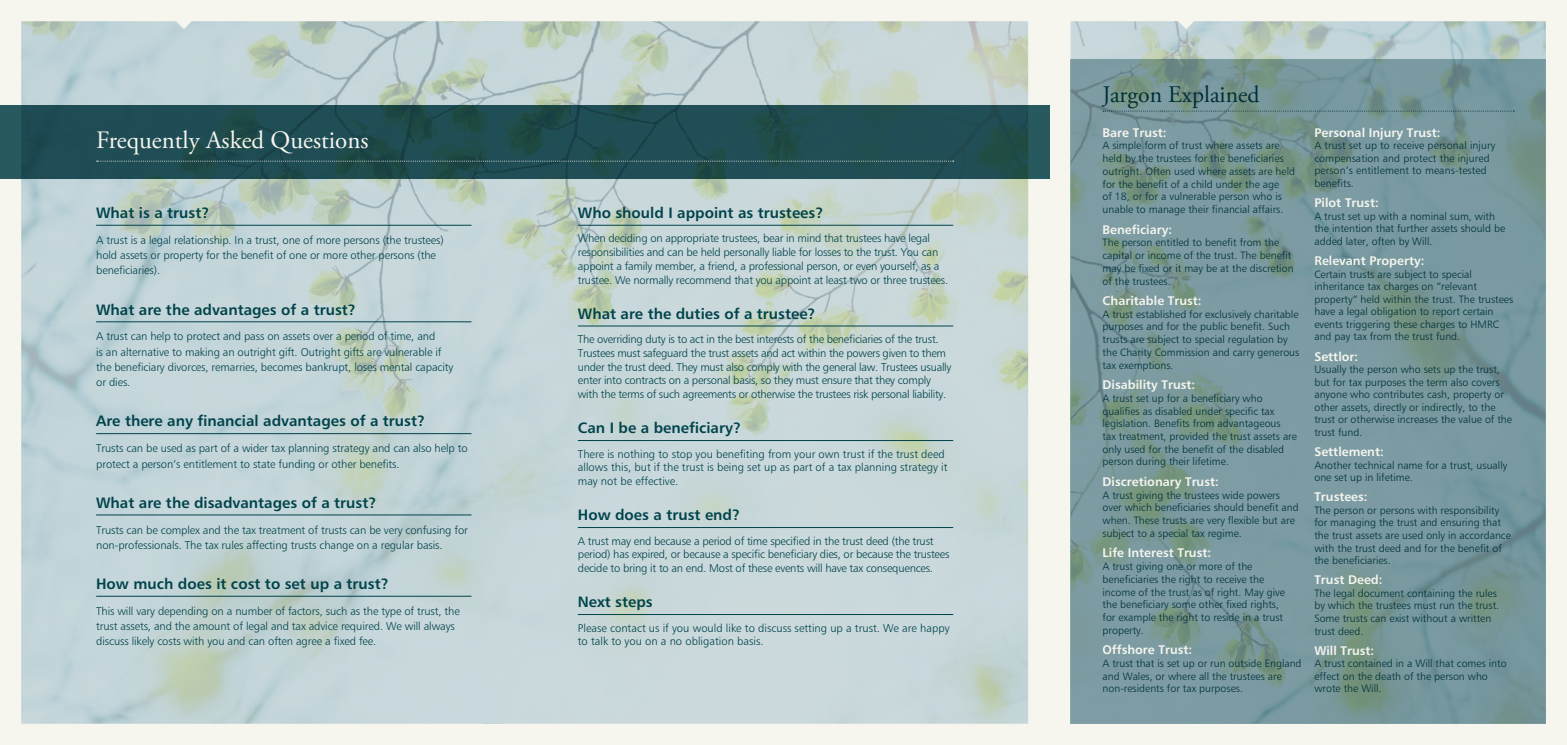
<style>
.page{position:relative;width:1567px;height:745px;background:#fff}
.page>*{position:absolute;margin:0;border:0;box-sizing:border-box;transform-origin:0 0}
.t1{font:25px "Adobe Garamond Pro";color:#f6f5ee}
.t2{font:23.75px "Adobe Garamond Pro";color:#003038}
.t3{font:15px "Humanist 777 BT Bold B";color:#00434b}
.t4{font:12.5px "Humanist 777 BT Bold B";color:#f6f5ee}
.t5{font:11.25px/13.8px "Humanist 777 BT Light B";letter-spacing:-.01em;color:#00434b}
.t6{font:10.62px/12.8px "Humanist 777 BT Light B";color:#003038}
</style>
<div class="page">
<div style="left:0;top:0;width:1566px;height:744px;background:#f6f5ee"></div>
<img style="left:21px;top:21px;width:1524px;height:702px">
<svg style="left:173px;top:21px;width:22px;height:8px"></svg>
<svg style="left:1174px;top:21px;width:22px;height:8px"></svg>
<svg style="left:0;top:105px;width:1049px;height:74px;background:#204c52"></svg>
<svg style="left:97px;top:160px;width:856px;height:1px"></svg>
<hr style="left:96px;top:225px;width:375px;height:1px;background:#00434b">
<hr style="left:96px;top:321px;width:375px;height:1px;background:#00434b">
<hr style="left:96px;top:433px;width:375px;height:1px;background:#00434b">
<hr style="left:96px;top:514px;width:375px;height:1px;background:#00434b">
<hr style="left:96px;top:595px;width:375px;height:1px;background:#00434b">
<hr style="left:578px;top:225px;width:375px;height:1px;background:#00434b">
<hr style="left:578px;top:325px;width:375px;height:1px;background:#00434b">
<hr style="left:578px;top:440px;width:375px;height:1px;background:#00434b">
<hr style="left:578px;top:527px;width:375px;height:1px;background:#00434b">
<hr style="left:578px;top:614px;width:375px;height:1px;background:#00434b">
<svg style="left:1070px;top:59px;width:475px;height:664px;background:#78979b"></svg>
<svg style="left:1102px;top:110px;width:411px;height:1px"></svg>
<h1 class="t1" style="left:96px;top:125px;width:274px">Frequently Asked Questions</h1>
<h3 class="t3" style="left:96px;top:203px;width:115px">What is a trust?</h3>
<p class="t5" style="left:96px;top:232px;width:349px;line-height:15.2px">A trust is a legal relationship. In a trust, one of more persons (the trustees) hold assets or property for the benefit of one or more other persons (the beneficiaries).</p>
<h3 class="t3" style="left:96px;top:299px;width:261px">What are the advantages of a trust?</h3>
<p class="t5" style="left:96px;top:328px;width:359px;line-height:15.2px">A trust can help to protect and pass on assets over a period of time, and<br>is an alternative to making an outright gift. Outright gifts are vulnerable if the beneficiary divorces, remarries, becomes bankrupt, loses mental capacity or dies.</p>
<h3 class="t3" style="left:96px;top:411px;width:330px">Are there any financial advantages of a trust?</h3>
<p class="t5" style="left:96px;top:440px;width:373px;line-height:15.2px">Trusts can be used as part of a wider tax planning strategy and can also help to protect a person’s entitlement to state funding or other benefits.</p>
<h3 class="t3" style="left:96px;top:492px;width:282px">What are the disadvantages of a trust?</h3>
<p class="t5" style="left:96px;top:521px;width:373px;line-height:15.2px">Trusts can be complex and the tax treatment of trusts can be very confusing for non-professionals. The tax rules affecting trusts change on a regular basis.</p>
<h3 class="t3" style="left:96px;top:574px;width:294px">How much does it cost to set up a trust?</h3>
<p class="t5" style="left:96px;top:602px;width:365px;line-height:15.2px">This will vary depending on a number of factors, such as the type of trust, the trust assets, and the amount of legal and tax advice required. We will always discuss likely costs with you and can often agree a fixed fee.</p>
<h3 class="t3" style="left:578px;top:203px;width:247px">Who should I appoint as trustees?</h3>
<p class="t5" style="left:578px;top:231px;width:372px">When deciding on appropriate trustees, bear in mind that trustees have legal responsibilities and can be held personally liable for losses to the trust. You can appoint a family member, a friend, a professional person, or even yourself, as a trustee. We normally recommend that you appoint at least two or three trustees.</p>
<h3 class="t3" style="left:578px;top:304px;width:239px">What are the duties of a trustee?</h3>
<p class="t5" style="left:578px;top:332px;width:375px">The overriding duty is to act in the best interests of the beneficiaries of the trust.<br>Trustees must safeguard the trust assets and act within the powers given to them under the trust deed. They must also comply with the general law. Trustees usually enter into contracts on a personal basis, so they must ensure that they comply with the terms of such agreements or otherwise the trustees risk personal liability.</p>
<h3 class="t3" style="left:578px;top:418px;width:165px">Can I be a beneficiary?</h3>
<p class="t5" style="left:578px;top:446px;width:371px">There is nothing to stop you benefiting from your own trust if the trust deed allows this, but if the trust is being set up as part of a tax planning strategy it may not be effective.</p>
<h3 class="t3" style="left:578px;top:505px;width:164px">How does a trust end?</h3>
<p class="t5" style="left:578px;top:533px;width:373px">A trust may end because a period of time specified in the trust deed (the trust period) has expired, or because a specific beneficiary dies, or because the trustees decide to bring it to an end. Most of these events will have tax consequences.</p>
<h3 class="t3" style="left:578px;top:592px;width:76px">Next steps</h3>
<p class="t5" style="left:578px;top:620px;width:373px">Please contact us if you would like to discuss setting up a trust. We are happy to talk to you on a no obligation basis.</p>
<h2 class="t2" style="left:1102px;top:80px;width:159px">Jargon Explained</h2>
<p class="t4" style="left:1102px;top:124px;width:65px">Bare Trust:</p>
<p class="t6" style="left:1102px;top:139px;width:194px">A simple form of trust where assets are held by the trustees for the beneficiaries outright. Often used where assets are held for the benefit of a child under the age<br>of 18, or for a vulnerable person who is unable to manage their financial affairs.</p>
<p class="t4" style="left:1102px;top:221px;width:71px">Beneficiary:</p>
<p class="t6" style="left:1102px;top:236px;width:192px">The person entitled to benefit from the capital or income of the trust. The benefit may be fixed or it may be at the discretion of the trustees.</p>
<p class="t4" style="left:1102px;top:292px;width:101px">Charitable Trust:</p>
<p class="t6" style="left:1102px;top:307px;width:198px">A trust established for exclusively charitable purposes and for the public benefit. Such trusts are subject to special regulation by the Charity Commission and carry generous tax exemptions.</p>
<p class="t4" style="left:1102px;top:376px;width:94px">Disability Trust:</p>
<p class="t6" style="left:1102px;top:391px;width:196px">A trust set up for a beneficiary who qualifies as disabled under specific tax legislation. Benefits from advantageous<br>tax treatment, provided the trust assets are only used for the benefit of the disabled person during their lifetime.</p>
<p class="t4" style="left:1102px;top:473px;width:118px">Discretionary Trust:</p>
<p class="t6" style="left:1102px;top:488px;width:198px">A trust giving the trustees wide powers over which beneficiaries should benefit and when. These trusts are very flexible but are subject to a special tax regime.</p>
<p class="t4" style="left:1102px;top:544px;width:110px">Life Interest Trust:</p>
<p class="t6" style="left:1102px;top:559px;width:184px">A trust giving one or more of the beneficiaries the right to receive the income of the trust as of right. May give the beneficiary some other fixed rights, for example the right to reside in a trust property.</p>
<p class="t4" style="left:1102px;top:641px;width:91px">Offshore Trust:</p>
<p class="t6" style="left:1102px;top:656px;width:200px">A trust that is set up or run outside England and Wales, or where all the trustees are non-residents for tax purposes.</p>
<p class="t4" style="left:1314px;top:124px;width:128px">Personal Injury Trust:</p>
<p class="t6" style="left:1314px;top:139px;width:182px">A trust set up to receive personal injury compensation and protect the injured person’s entitlement to means-tested benefits.</p>
<p class="t4" style="left:1314px;top:195px;width:66px">Pilot Trust:</p>
<p class="t6" style="left:1314px;top:209px;width:192px">A trust set up with a nominal sum, with the intention that further assets should be added later, often by Will.</p>
<p class="t4" style="left:1314px;top:252px;width:112px">Relevant Property:</p>
<p class="t6" style="left:1314px;top:267px;width:200px">Certain trusts are subject to special inheritance tax charges on “relevant property” held within the trust. The trustees have a legal obligation to report certain events triggering these charges to HMRC and pay tax from the trust fund.</p>
<p class="t4" style="left:1314px;top:348px;width:45px">Settlor:</p>
<p class="t6" style="left:1314px;top:363px;width:199px">Usually the person who sets up the trust, but for tax purposes the term also covers anyone who contributes cash, property or other assets, directly or indirectly, to the trust or otherwise increases the value of the trust fund.</p>
<p class="t4" style="left:1314px;top:443px;width:71px">Settlement:</p>
<p class="t6" style="left:1314px;top:458px;width:194px">Another technical name for a trust, usually one set up in lifetime.</p>
<p class="t4" style="left:1314px;top:489px;width:55px">Trustees:</p>
<p class="t6" style="left:1314px;top:503px;width:198px">The person or persons with responsibility for managing the trust and ensuring that the trust assets are used only in accordance with the trust deed and for the benefit of the beneficiaries.</p>
<p class="t4" style="left:1314px;top:571px;width:70px">Trust Deed:</p>
<p class="t6" style="left:1314px;top:586px;width:186px">The legal document containing the rules by which the trustees must run the trust.<br>Some trusts can exist without a written trust deed.</p>
<p class="t4" style="left:1314px;top:642px;width:61px">Will Trust:</p>
<p class="t6" style="left:1314px;top:656px;width:194px">A trust contained in a Will that comes into effect on the death of the person who wrote the Will.</p>
</div>
